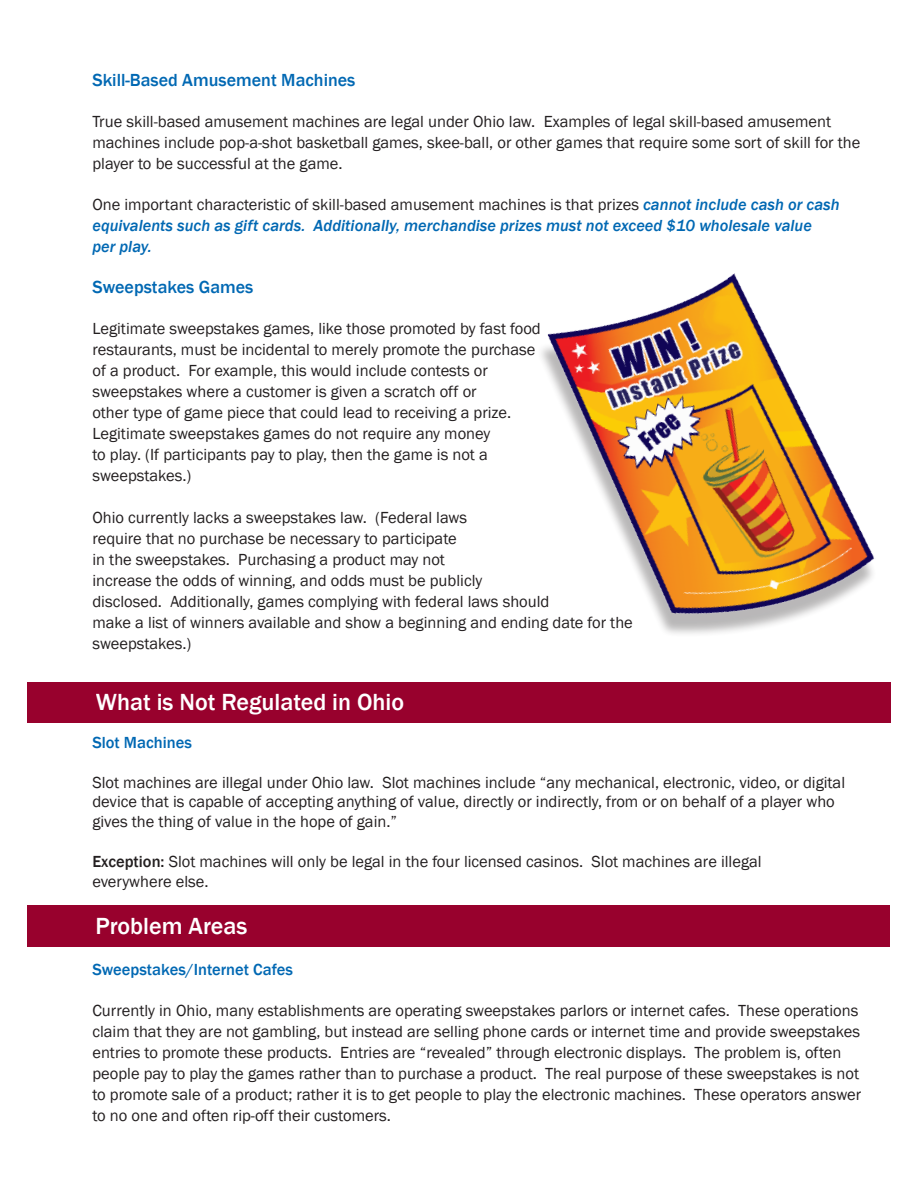
<style>
.page{position:relative;width:918px;height:1188px;background:#fff}
.page>*{position:absolute;margin:0;border:0;box-sizing:border-box;transform-origin:0 0}
.t1{font:500 24px "Franklin Gothic";color:#fff}
.t2{font:500 18px "Franklin Gothic";color:#0168b3}
.t3{font:16.5px/21px "Franklin Gothic";color:#231f20}
.t4{font:italic 500 16.5px/21px "Franklin Gothic";color:#0168b3}
.t5{font:500 16.5px "Franklin Gothic";color:#0168b3}
.s1{font-weight:400;font-style:normal;color:#231f20}
.s2{font-weight:500}
</style>
<div class="page">
<img style="left:541px;top:273px;width:334px;height:361px">
<div style="left:27px;top:682px;width:863px;height:40px;background:#98012d"></div>
<div style="left:27px;top:905px;width:863px;height:42px;background:#98012d"></div>
<p class="t2" style="left:92px;top:69px;width:265px">Skill-Based Amusement Machines</p>
<p class="t3" style="left:92px;top:111px;width:770px">True skill-based amusement machines are legal under Ohio law. Examples of legal skill-based amusement machines include pop-a-shot basketball games, skee-ball, or other games that require some sort of skill for the player to be successful at the game.</p>
<p class="t4" style="left:92px;top:194px;width:749px"><span class="s1">One important characteristic of skill-based amusement machines is that prizes</span> cannot include cash or cash equivalents such as gift cards. Additionally, merchandise prizes must not exceed $10 wholesale value<br>per play.</p>
<p class="t2" style="left:92px;top:276px;width:162px">Sweepstakes Games</p>
<p class="t3" style="left:92px;top:318px;width:450px">Legitimate sweepstakes games, like those promoted by fast food restaurants, must be incidental to merely promote the purchase of a product. For example, this would include contests or sweepstakes where a customer is given a scratch off or<br>other type of game piece that could lead to receiving a prize.<br>Legitimate sweepstakes games do not require any money<br>to play. (If participants pay to play, then the game is not a sweepstakes.)</p>
<p class="t3" style="left:92px;top:507px;width:542px">Ohio currently lacks a sweepstakes law. (Federal laws<br>require that no purchase be necessary to participate<br>in the sweepstakes. Purchasing a product may not<br>increase the odds of winning, and odds must be publicly<br>disclosed. Additionally, games complying with federal laws should<br>make a list of winners available and show a beginning and ending date for the sweepstakes.)</p>
<p class="t1" style="left:96px;top:687px;width:310px">What is Not Regulated in Ohio</p>
<p class="t5" style="left:92px;top:732px;width:101px">Slot Machines</p>
<p class="t3" style="left:92px;top:773px;width:754px;line-height:19.8px">Slot machines are illegal under Ohio law. Slot machines include “any mechanical, electronic, video, or digital device that is capable of accepting anything of value, directly or indirectly, from or on behalf of a player who gives the thing of value in the hope of gain.”</p>
<p class="t3" style="left:92px;top:852px;width:671px;line-height:19.8px"><span class="s2">Exception:</span> Slot machines will only be legal in the four licensed casinos. Slot machines are illegal everywhere else.</p>
<p class="t1" style="left:95px;top:911px;width:154px">Problem Areas</p>
<p class="t5" style="left:92px;top:959px;width:202px">Sweepstakes/Internet Cafes</p>
<p class="t3" style="left:92px;top:1000px;width:770px">Currently in Ohio, many establishments are operating sweepstakes parlors or internet cafes. These operations claim that they are not gambling, but instead are selling phone cards or internet time and provide sweepstakes entries to promote these products. Entries are “revealed” through electronic displays. The problem is, often people pay to play the games rather than to purchase a product. The real purpose of these sweepstakes is not to promote sale of a product; rather it is to get people to play the electronic machines. These operators answer to no one and often rip-off their customers.</p>
</div>
